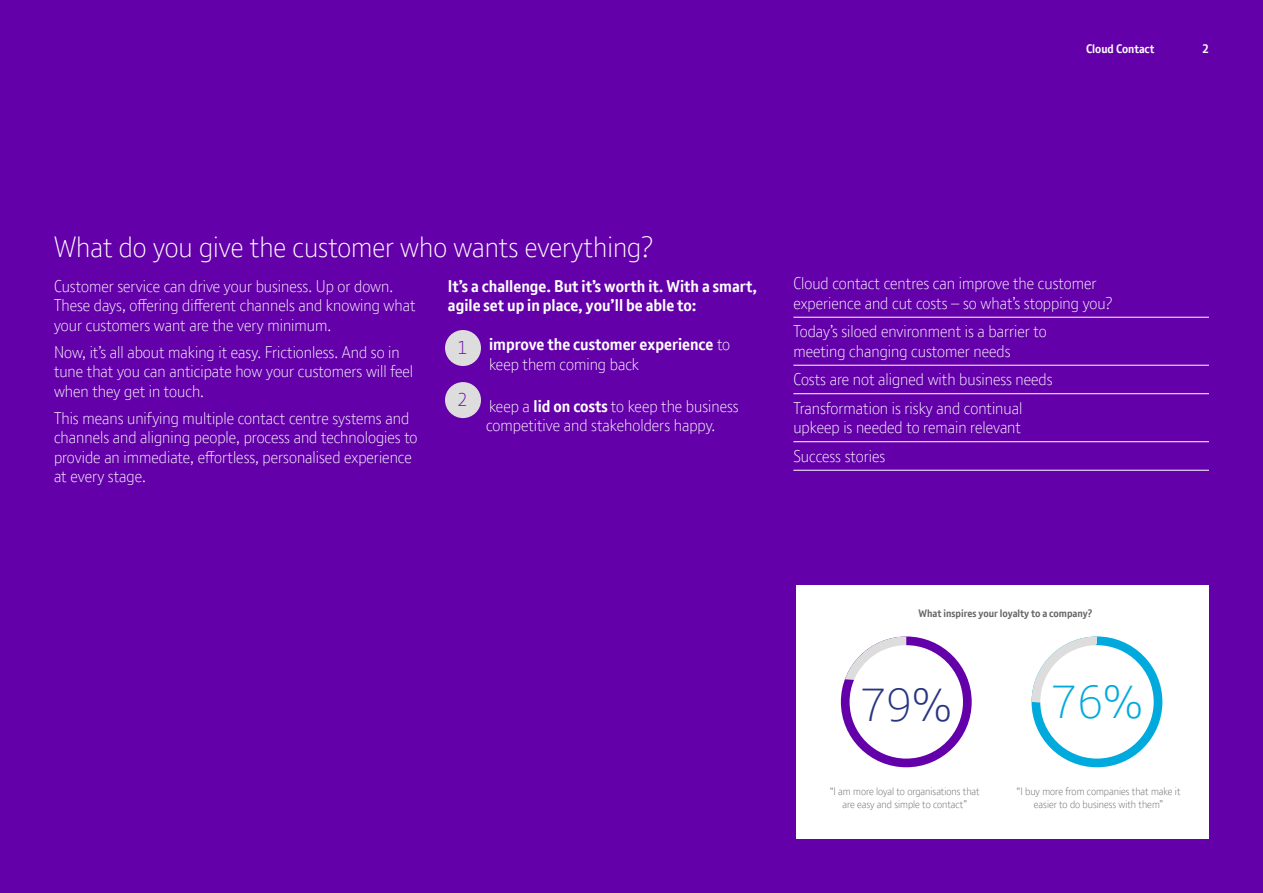
<style>
.page{position:relative;width:1263px;height:893px;background:#6400aa}
.page>*{position:absolute;margin:0;border:0;box-sizing:border-box;transform-origin:0 0}
.t1{font:300 45px "BT Font";color:#283583}
.t2{font:300 45px "BT Font";color:#00aadc}
.t3{font:300 28.5px "BT Font";color:#fff}
.t4{font:300 18px "BT Font";color:#6400aa}
.t5{font:300 16.5px/19.5px "BT Font";color:#fff}
.t6{font:700 16.5px/19.5px "BT Font";color:#fff}
.t7{font:700 12px "BT Font";color:#fff}
.t8{font:300 10.5px/13.5px "BT Font";color:#666;text-align:center}
.t9{font:700 10.5px "BT Font";color:#666}
.s1{font-weight:300}
.s2{font-weight:700}
</style>
<div class="page">
<hr style="left:793px;top:317px;width:416px;height:1px;background:#fff">
<hr style="left:793px;top:365px;width:416px;height:1px;background:#fff">
<hr style="left:793px;top:393px;width:416px;height:1px;background:#fff">
<hr style="left:793px;top:441px;width:416px;height:1px;background:#fff">
<hr style="left:793px;top:470px;width:416px;height:1px;background:#fff">
<div style="left:796px;top:585px;width:413px;height:254px;background:#fff"></div>
<div style="left:445px;top:330px;width:36px;height:36px;background:#ddd;border-radius:50%"></div>
<div style="left:445px;top:382px;width:36px;height:36px;background:#ddd;border-radius:50%"></div>
<div style="left:841px;top:636px;width:131px;height:131px;background:#6400aa;border-radius:50%"></div>
<svg style="left:845px;top:636px;width:61px;height:44px"></svg>
<div style="left:849px;top:645px;width:114px;height:114px;background:#fff;border-radius:50%"></div>
<div style="left:1031px;top:636px;width:131px;height:131px;background:#00aadc;border-radius:50%"></div>
<svg style="left:1031px;top:636px;width:66px;height:67px"></svg>
<div style="left:1040px;top:645px;width:114px;height:114px;background:#fff;border-radius:50%"></div>
<p class="t7" style="left:1086px;top:41px;width:70px">Cloud Contact</p>
<p class="t7" style="left:1202px;top:41px;width:8px">2</p>
<p class="t7" style="left:1202px;top:41px;width:9px">A</p>
<h2 class="t3" style="left:54px;top:229px;width:601px">What do you give the customer who wants everything?</h2>
<p class="t5" style="left:54px;top:276px;width:363px">Customer service can drive your business. Up or down.<br>These days, offering different channels and knowing what your customers want are the very minimum.</p>
<p class="t5" style="left:54px;top:342px;width:361px">Now, it’s all about making it easy. Frictionless. And so in tune that you can anticipate how your customers will feel when they get in touch.</p>
<p class="t5" style="left:54px;top:408px;width:365px">This means unifying multiple contact centre systems and channels and aligning people, process and technologies to provide an immediate, effortless, personalised experience at every stage.</p>
<p class="t6" style="left:448px;top:276px;width:311px">It’s a challenge. But it’s worth it. With a smart, agile set up in place, you’ll be able to:</p>
<p class="t6" style="left:489px;top:335px;width:243px">improve the customer experience <span class="s1">to keep them coming back</span></p>
<p class="t5" style="left:486px;top:396px;width:254px">keep a <span class="s2">lid on costs</span> to keep the business competitive and stakeholders happy.</p>
<p class="t4" style="left:457px;top:336px;width:12px">1</p>
<p class="t4" style="left:457px;top:388px;width:12px">2</p>
<p class="t5" style="left:793px;top:273px;width:321px">Cloud contact centres can improve the customer experience and cut costs – so what’s stopping you?</p>
<p class="t5" style="left:793px;top:321px;width:255px">Today’s siloed environment is a barrier to meeting changing customer needs</p>
<p class="t5" style="left:793px;top:365px;width:261px;line-height:28.5px">Costs are not aligned with business needs<br>Transformation is risky and continual</p>
<p class="t5" style="left:793px;top:413px;width:229px;line-height:28.5px">upkeep is needed to remain relevant<br>Success stories</p>
<p class="t9" style="left:918px;top:607px;width:175px">What inspires your loyalty to a company?</p>
<h1 class="t1" style="left:860px;top:675px;width:93px">79%</h1>
<h1 class="t2" style="left:1051px;top:673px;width:93px">76%</h1>
<p class="t8" style="left:830px;top:784px;width:151px">“I am more loyal to organisations that are easy and simple to contact”</p>
<p class="t8" style="left:1017px;top:784px;width:165px">“I buy more from companies that make it easier to do business with them”</p>
</div>
